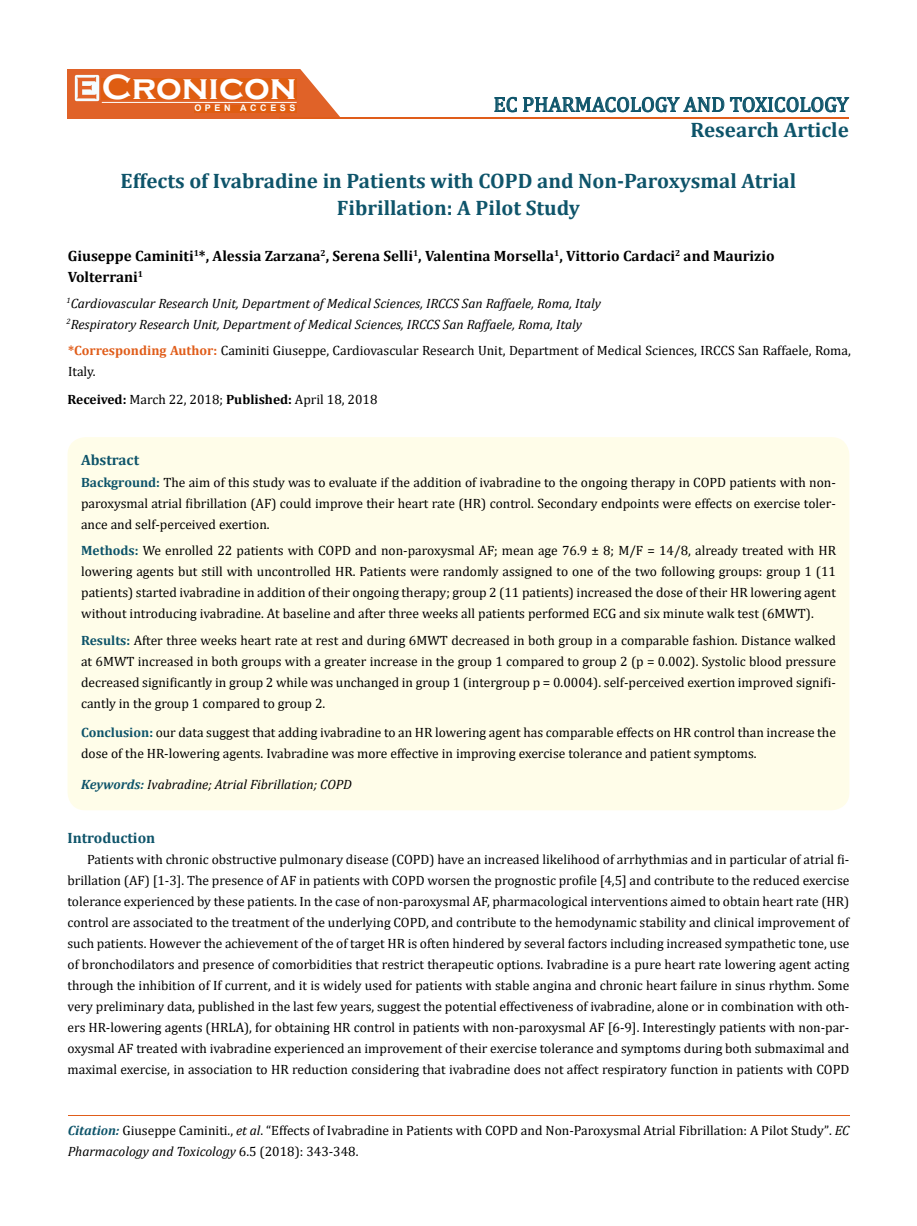
<style>
.page{position:relative;width:917px;height:1226px;background:#fff}
.page>*{position:absolute;margin:0;border:0;box-sizing:border-box;transform-origin:0 0}
.t1{font:700 36px "Copperplate Gothic";color:#fff}
.t2{font:700 21px/27px "Cambria";color:#0e546a;text-align:center}
.t3{font:21px "Cambria";color:#0e546a}
.t4{font:700 15px/21px "Cambria";color:#000}
.t5{font:700 15px "Cambria";color:#0e546a}
.t6{font:13.5px/21px "Cambria";color:#000;text-align:justify}
.t7{font:italic 13.5px/21px "Cambria";color:#000}
.t8{font:700 9px "Arial";letter-spacing:.4em;color:#fff}
.s1{font-weight:700;color:#e05d1a}
.s2{font-weight:700}
.s3{font-weight:700;color:#0e546a}
.s4{font-weight:700;font-style:italic;color:#0e546a}
.s5{font-style:italic}
.s6{font-size:13.35px}
</style>
<div class="page">
<div style="left:67px;top:70px;width:290px;height:49px;background:#e06228"></div>
<svg style="left:300px;top:69px;width:90px;height:49px"></svg>
<img style="left:75px;top:75px;width:24px;height:26px">
<div style="left:102px;top:79px;width:195px;height:21px;background:#df5d11"></div>
<div style="left:194px;top:105px;width:103px;height:7px;background:#df5d11"></div>
<svg style="left:494px;top:97px;width:355px;height:15px"></svg>
<hr style="left:102px;top:102px;width:194px;height:1px;background:#fff">
<hr style="left:279px;top:118px;width:569px;height:1px;background:#e05d1a">
<hr style="left:68px;top:1115px;width:781px;height:1px;background:#e05d1a">
<div style="left:67px;top:437px;width:782px;height:373px;background:#fffde9;border-radius:18px"></div>
<h1 class="t1" style="left:102px;top:68px;width:196px">Cronicon</h1>
<p class="t8" style="left:194px;top:102px;width:103px">OPEN ACCESS</p>
<h2 class="t3" style="left:493px;top:92px;width:356px">EC PHARMACOLOGY AND TOXICOLOGY</h2>
<h2 class="t2" style="left:690px;top:116px;width:160px">Research Article</h2>
<h2 class="t2" style="left:120px;top:166px;width:677px">Effects of Ivabradine in Patients with COPD and Non-Paroxysmal Atrial<br>Fibrillation: A Pilot Study</h2>
<p class="t4" style="left:68px;top:245px;width:708px">Giuseppe Caminiti<sup>1</sup>*, Alessia Zarzana<sup>2</sup>, Serena Selli<sup>1</sup>, Valentina Morsella<sup>1</sup>, Vittorio Cardaci<sup>2</sup> and Maurizio<br>Volterrani<sup>1</sup></p>
<p class="t7" style="left:67px;top:292px;width:536px"><sup>1</sup>Cardiovascular Research Unit, Department of Medical Sciences, IRCCS San Raffaele, Roma, Italy<br><sup>2</sup>Respiratory Research Unit, Department of Medical Sciences, IRCCS San Raffaele, Roma, Italy</p>
<p class="t6" style="left:68px;top:339px;width:784px"><span class="s1">*Corresponding Author:</span> Caminiti Giuseppe, Cardiovascular Research Unit, Department of Medical Sciences, IRCCS San Raffaele, Roma,<br>Italy.</p>
<p class="t6" style="left:67px;top:388px;width:311px"><span class="s2">Received:</span> March 22, 2018; <span class="s2">Published:</span> April 18, 2018</p>
<p class="t5" style="left:81px;top:449px;width:60px">Abstract</p>
<p class="t6" style="left:81px;top:471px;width:756px"><span class="s3">Background:</span> The aim of this study was to evaluate if the addition of ivabradine to the ongoing therapy in COPD patients with non&shy;paroxysmal atrial fibrillation (AF) could improve their heart rate (HR) control. Secondary endpoints were effects on exercise toler&shy;ance and self-perceived exertion.</p>
<p class="t6" style="left:81px;top:540px;width:756px"><span class="s3">Methods:</span> We enrolled 22 patients with COPD and non-paroxysmal AF; mean age 76.9 ± 8; M/F = 14/8, already treated with HR lowering agents but still with uncontrolled HR. Patients were randomly assigned to one of the two following groups: group 1 (11 patients) started ivabradine in addition of their ongoing therapy; group 2 (11 patients) increased the dose of their HR lowering agent without introducing ivabradine. At baseline and after three weeks all patients performed ECG and six minute walk test (6MWT).</p>
<p class="t6" style="left:81px;top:630px;width:756px"><span class="s3">Results:</span> After three weeks heart rate at rest and during 6MWT decreased in both group in a comparable fashion. Distance walked at 6MWT increased in both groups with a greater increase in the group 1 compared to group 2 (p = 0.002). Systolic blood pressure decreased significantly in group 2 while was unchanged in group 1 (intergroup p = 0.0004). self-perceived exertion improved signifi&shy;cantly in the group 1 compared to group 2.</p>
<p class="t6" style="left:81px;top:721px;width:756px"><span class="s3">Conclusion:</span> our data suggest that adding ivabradine to an HR lowering agent has comparable effects on HR control than increase the dose of the HR-lowering agents. Ivabradine was more effective in improving exercise tolerance and patient symptoms.</p>
<p class="t7" style="left:81px;top:773px;width:272px"><span class="s3">Keywords:</span> Ivabradine; Atrial Fibrillation; COPD</p>
<p class="t5" style="left:67px;top:827px;width:89px">Introduction</p>
<p class="t6" style="left:67px;top:849px;width:783px;text-indent:19px">Patients with chronic obstructive pulmonary disease (COPD) have an increased likelihood of arrhythmias and in particular of atrial fi&shy;brillation (AF) [1-3]. The presence of AF in patients with COPD worsen the prognostic profile [4,5] and contribute to the reduced exercise tolerance experienced by these patients. In the case of non-paroxysmal AF, pharmacological interventions aimed to obtain heart rate (HR) control are associated to the treatment of the underlying COPD, and contribute to the hemodynamic stability and clinical improvement of such patients. However the achievement of the of target HR is often hindered by several factors including increased sympathetic tone, use of bronchodilators and presence of comorbidities that restrict therapeutic options. Ivabradine is a pure heart rate lowering agent acting through the inhibition of If current, and it is widely used for patients with stable angina and chronic heart failure in sinus rhythm. Some very preliminary data, published in the last few years, suggest the potential effectiveness of ivabradine, alone or in combination with oth&shy;ers HR-lowering agents (HRLA), for obtaining HR control in patients with non-paroxysmal AF [6-9]. Interestingly patients with non-par&shy;oxysmal AF treated with ivabradine experienced an improvement of their exercise tolerance and symptoms during both submaximal and maximal exercise, in association to HR reduction considering that ivabradine does not affect respiratory function in patients with COPD</p>
<p class="t6" style="left:68px;top:1120px;width:783px"><span class="s4">Citation:</span> Giuseppe Caminiti., <span class="s5">et al</span>. “Effects of Ivabradine in Patients with COPD and Non-Paroxysmal Atrial Fibrillation: A Pilot Study”<span class="s6">.</span> <span class="s5">EC<br>Pharmacology and Toxicology</span> <span class="s6">6</span>.5 (2018): 343-348.</p>
</div>
